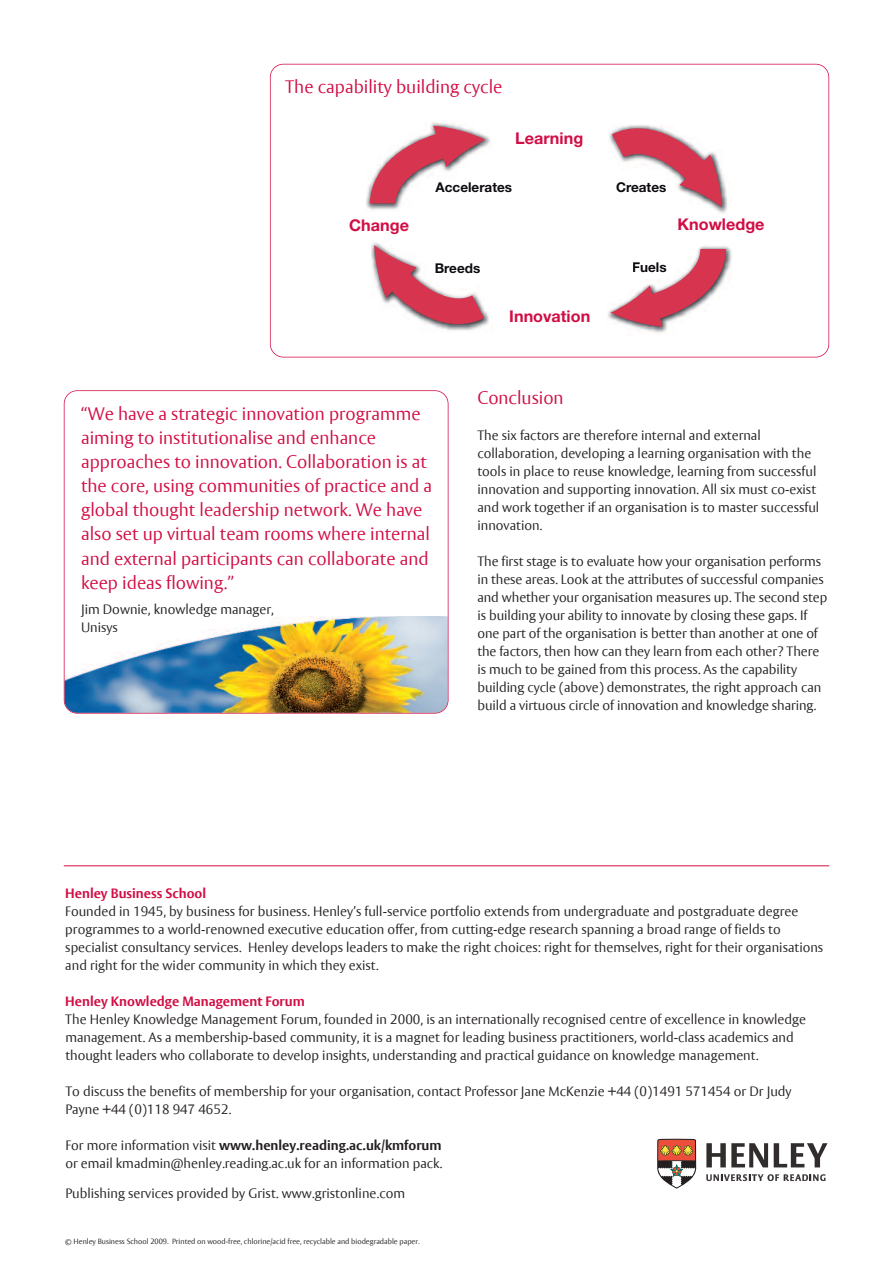
<style>
.page{position:relative;width:893px;height:1263px;background:#fff}
.page>*{position:absolute;margin:0;border:0;box-sizing:border-box;transform-origin:0 0}
.t1{font:18px/24px "Rdg Vesta";color:#d20d44}
.t2{font:700 16.2px "Helvetica Neue";color:#d20d44}
.t3{font:13.5px/18px "Rdg Vesta";color:#231f20}
.t4{font:700 13.5px "Rdg Vesta";color:#d20d44}
.t5{font:700 13.5px "Helvetica Neue";color:#0e0b10}
.t6{font:7.5px "Rdg Vesta";color:#231f20}
.s1{font-weight:700}
</style>
<div class="page">
<img style="left:65px;top:616px;width:383px;height:96px">
<div style="left:64px;top:390px;width:384px;height:324px;border:2px solid #d20d44;border-radius:14px"></div>
<hr style="left:64px;top:865px;width:765px;height:1px;background:#d20d44">
<svg style="left:706px;top:1143px;width:62px;height:24px"></svg>
<svg style="left:774px;top:1143px;width:53px;height:24px"></svg>
<svg style="left:657px;top:1138px;width:39px;height:50px"></svg>
<svg style="left:706px;top:1174px;width:119px;height:7px"></svg>
<img style="left:366px;top:122px;width:125px;height:88px">
<img style="left:485px;top:183px;width:6px;height:9px">
<svg style="left:370px;top:126px;width:115px;height:77px"></svg>
<img style="left:609px;top:125px;width:119px;height:88px">
<svg style="left:612px;top:126px;width:110px;height:81px"></svg>
<img style="left:608px;top:246px;width:124px;height:87px">
<svg style="left:611px;top:249px;width:115px;height:78px"></svg>
<img style="left:371px;top:242px;width:118px;height:89px">
<svg style="left:374px;top:245px;width:110px;height:82px"></svg>
<div style="left:270px;top:64px;width:559px;height:293px;border:2px solid #d20d44;border-radius:14px"></div>
<h1 class="t1" style="left:285px;top:76px;width:219px">The capability building cycle</h1>
<p class="t2" style="left:515px;top:128px;width:70px">Learning</p>
<p class="t5" style="left:436px;top:179px;width:78px">Accelerates</p>
<p class="t5" style="left:616px;top:179px;width:52px">Creates</p>
<p class="t2" style="left:349px;top:216px;width:61px">Change</p>
<p class="t2" style="left:678px;top:215px;width:88px">Knowledge</p>
<p class="t5" style="left:435px;top:260px;width:47px">Breeds</p>
<p class="t5" style="left:632px;top:259px;width:36px">Fuels</p>
<p class="t1" style="left:81px;top:403px;width:353px">“We have a strategic innovation programme aiming to institutionalise and enhance approaches to innovation. Collaboration is at the core, using communities of practice and a global thought leadership network. We have also set up virtual team rooms where internal and external participants can collaborate and keep ideas flowing.”</p>
<p class="t3" style="left:81px;top:601px;width:195px">Jim Downie, knowledge manager,<br>Unisys</p>
<p class="t2" style="left:509px;top:306px;width:82px">Innovation</p>
<h1 class="t1" style="left:477px;top:387px;width:88px">Conclusion</h1>
<p class="t3" style="left:477px;top:427px;width:343px">The six factors are therefore internal and external collaboration, developing a learning organisation with the tools in place to reuse knowledge, learning from successful innovation and supporting innovation. All six must co-exist and work together if an organisation is to master successful innovation.</p>
<p class="t3" style="left:477px;top:553px;width:351px">The first stage is to evaluate how your organisation performs in these areas. Look at the attributes of successful companies and whether your organisation measures up. The second step is building your ability to innovate by closing these gaps. If one part of the organisation is better than another at one of the factors, then how can they learn from each other? There is much to be gained from this process. As the capability building cycle (above) demonstrates, the right approach can build a virtuous circle of innovation and knowledge sharing.</p>
<p class="t4" style="left:65px;top:887px;width:142px">Henley Business School</p>
<p class="t3" style="left:65px;top:903px;width:759px">Founded in 1945, by business for business. Henley’s full-service portfolio extends from undergraduate and postgraduate degree programmes to a world-renowned executive education offer, from cutting-edge research spanning a broad range of fields to specialist consultancy services. Henley develops leaders to make the right choices: right for themselves, right for their organisations and right for the wider community in which they exist.</p>
<p class="t4" style="left:65px;top:995px;width:241px">Henley Knowledge Management Forum</p>
<p class="t3" style="left:65px;top:1011px;width:742px">The Henley Knowledge Management Forum, founded in 2000, is an internationally recognised centre of excellence in knowledge management. As a membership-based community, it is a magnet for leading business practitioners, world-class academics and thought leaders who collaborate to develop insights, understanding and practical guidance on knowledge management.</p>
<p class="t3" style="left:65px;top:1083px;width:728px">To discuss the benefits of membership for your organisation, contact Professor Jane McKenzie +44 (0)1491 571454 or Dr Judy<br>Payne +44 (0)118 947 4652.</p>
<p class="t3" style="left:65px;top:1137px;width:379px">For more information visit <span class="s1">www.henley.reading.ac.uk/kmforum </span>or email kmadmin@henley.reading.ac.uk for an information pack.</p>
<p class="t3" style="left:65px;top:1185px;width:341px">Publishing services provided by Grist. www.gristonline.com</p>
<p class="t6" style="left:65px;top:1238px;width:356px">© Henley Business School 2009. Printed on wood-free, chlorine/acid free, recyclable and biodegradable paper.</p>
</div>
